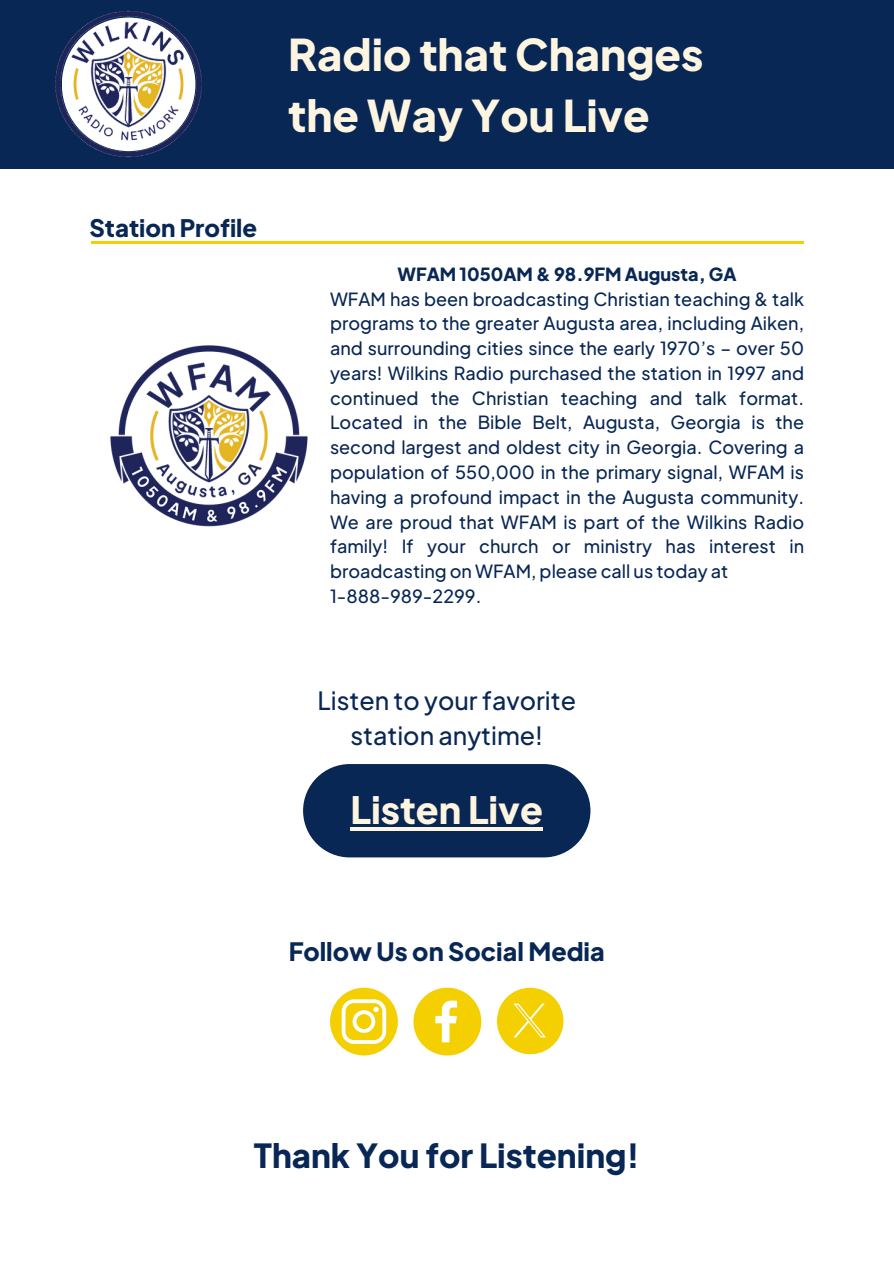
<style>
.page{position:relative;width:894px;height:1264px;background:#fff}
.page>*{position:absolute;margin:0;border:0;box-sizing:border-box;transform-origin:0 0}
.t1{font:800 43.5px/60.8px "Plus Jakarta Sans";color:#fef5e1}
.t2{font:800 37.5px "Plus Jakarta Sans";color:#fef5e1}
.t3{font:800 33px "Plus Jakarta Sans";color:#082755}
.t4{font:500 25.05px/34.3px "Plus Jakarta Sans";color:#082755;text-align:center}
.t5{font:800 25.05px "Plus Jakarta Sans";color:#082755}
.t6{font:800 24px "Plus Jakarta Sans";color:#082755}
.t7{font:500 18px/24.8px "Plus Jakarta Sans";color:#082755;text-align:justify}
.t8{font:800 18px "Plus Jakarta Sans";color:#082755}
</style>
<div class="page">
<div style="left:0;top:0;width:893px;height:169px;background:#082755"></div>
<img style="left:55px;top:10px;width:147px;height:148px">
<hr style="left:91px;top:242px;width:712px;height:2px;background:#f4cf02">
<img style="left:110px;top:345px;width:198px;height:182px">
<svg style="left:330px;top:987px;width:68px;height:68px"></svg>
<svg style="left:413px;top:987px;width:68px;height:68px"></svg>
<svg style="left:497px;top:987px;width:66px;height:67px"></svg>
<div style="left:303px;top:764px;width:287px;height:93px;background:#082755;border-radius:47px"></div>
<hr style="left:350px;top:827px;width:193px;height:3px;background:#fef5e1">
<h1 class="t6" style="left:89px;top:212px;width:169px">Station Profile</h1>
<p class="t1" style="left:288px;top:23px;width:417px">Radio that Changes the Way You Live</p>
<p class="t8" style="left:397px;top:262px;width:340px">WFAM 1050AM &amp; 98.9FM Augusta, GA</p>
<p class="t7" style="left:330px;top:286px;width:475px">WFAM has been broadcasting Christian teaching &amp; talk programs to the greater Augusta area, including Aiken, and surrounding cities since the early 1970’s – over 50 years! Wilkins Radio purchased the station in 1997 and continued the Christian teaching and talk format.<br>Located in the Bible Belt, Augusta, Georgia is the second largest and oldest city in Georgia. Covering a population of 550,000 in the primary signal, WFAM is having a profound impact in the Augusta community.<br>We are proud that WFAM is part of the Wilkins Radio family! If your church or ministry has interest in broadcasting on WFAM, please call us today at</p>
<p class="t7" style="left:330px;top:583px;width:153px">1-888-989-2299.</p>
<p class="t4" style="left:317px;top:683px;width:260px">Listen to your favorite station anytime!</p>
<h4 class="t2" style="left:350px;top:785px;width:194px">Listen Live</h4>
<p class="t5" style="left:288px;top:935px;width:317px">Follow Us on Social Media</p>
<p class="t3" style="left:254px;top:1133px;width:387px">Thank You for Listening!</p>
</div>
